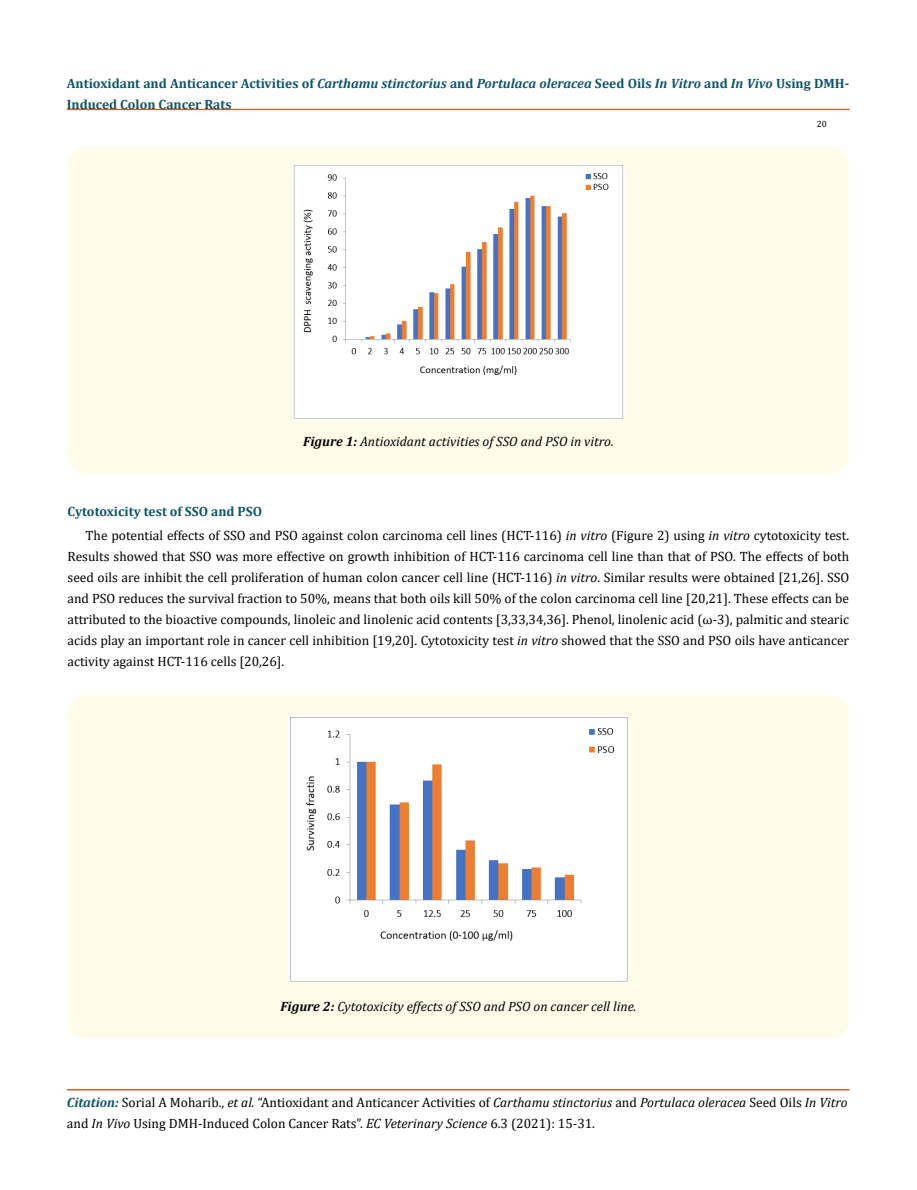
<style>
.page{position:relative;width:917px;height:1190px;background:#fff}
.page>*{position:absolute;margin:0;border:0;box-sizing:border-box;transform-origin:0 0}
.t1{font:13.5px/21px "Cambria";color:#000}
.t2{font:700 13.5px/21px "Cambria";color:#0e546a}
.t3{font:italic 13.5px "Cambria";color:#000}
.t4{font:9px "Cambria";color:#000}
.s1{font-style:italic}
.s2{font-weight:700}
.s3{font-weight:700;color:#0e546a}
.s4{font-weight:700;font-style:italic;color:#0e546a}
</style>
<div class="page">
<div style="left:67px;top:109px;width:782px;height:1px;border:1px solid #e05d1a"></div>
<div style="left:67px;top:1089px;width:782px;height:1px;border:1px solid #e05d1a"></div>
<div style="left:68px;top:147px;width:780px;height:326px;background:#fffde9;border-radius:18px"></div>
<img style="left:293px;top:164px;width:331px;height:255px">
<div style="left:68px;top:695px;width:780px;height:343px;background:#fffde9;border-radius:18px"></div>
<img style="left:288px;top:716px;width:339px;height:266px">
<p class="t2" style="left:67px;top:72px;width:784px">Antioxidant and Anticancer Activities of <span class="s1">Carthamu stinctorius</span> and <span class="s1">Portulaca oleracea</span> Seed Oils <span class="s1">In Vitro</span> and <span class="s1">In Vivo</span> Using DMH-<br>Induced Colon Cancer Rats</p>
<p class="t4" style="left:816px;top:118px;width:11px">20</p>
<p class="t3" style="left:303px;top:431px;width:312px"><span class="s2">Figure 1:</span> Antioxidant activities of SSO and PSO in vitro.</p>
<p class="t1" style="left:85px;top:499px;width:765px;line-height:24px;text-indent:-18px"><span class="s3">Cytotoxicity test of SSO and PSO<br></span>The potential effects of SSO and PSO against colon carcinoma cell lines (HCT-116) <span class="s1">in vitro</span> (Figure 2) using <span class="s1">in vitro</span> cytotoxicity test.</p>
<p class="t1" style="left:68px;top:546px;width:783px;text-align:justify">Results showed that SSO was more effective on growth inhibition of HCT-116 carcinoma cell line than that of PSO. The effects of both seed oils are inhibit the cell proliferation of human colon cancer cell line (HCT-116) <span class="s1">in vitro</span>. Similar results were obtained [21,26]. SSO and PSO reduces the survival fraction to 50%, means that both oils kill 50% of the colon carcinoma cell line [20,21]. These effects can be attributed to the bioactive compounds, linoleic and linolenic acid contents [3,33,34,36]. Phenol, linolenic acid (ω-3), palmitic and stearic acids play an important role in cancer cell inhibition [19,20]. Cytotoxicity test <span class="s1">in vitro</span> showed that the SSO and PSO oils have anticancer activity against HCT-116 cells [20,26].</p>
<p class="t3" style="left:280px;top:996px;width:357px"><span class="s2">Figure 2:</span> Cytotoxicity effects of SSO and PSO on cancer cell line.</p>
<p class="t1" style="left:67px;top:1091px;width:782px"><span class="s4">Citation:</span> Sorial A Moharib., <span class="s1">et al.</span> “Antioxidant and Anticancer Activities of <span class="s1">Carthamu stinctorius</span> and <span class="s1">Portulaca oleracea</span> Seed Oils <span class="s1">In Vitro </span>and <span class="s1">In Vivo</span> Using DMH-Induced Colon Cancer Rats”. <span class="s1">EC Veterinary Science</span> 6.3 (2021): 15-31.</p>
</div>
